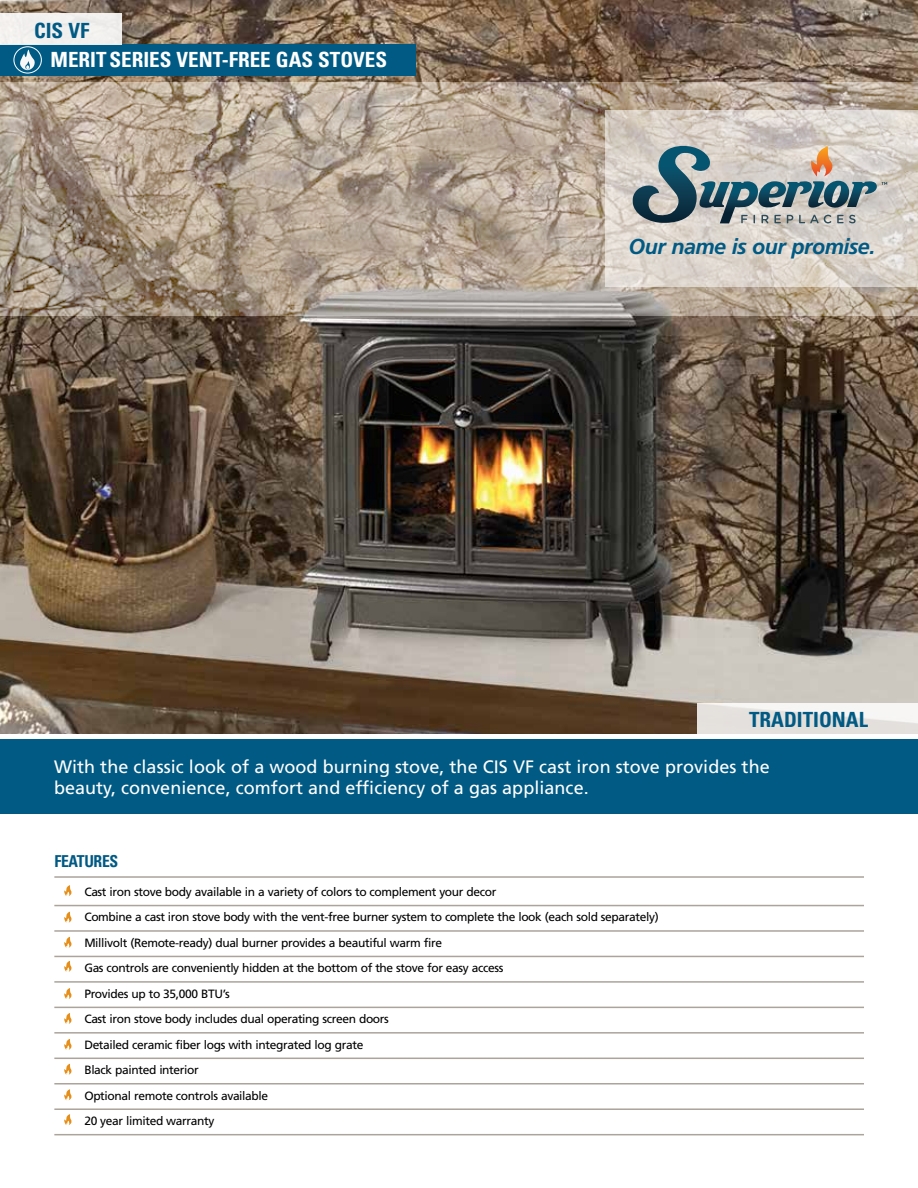
<style>
.page{position:relative;width:918px;height:1188px;background:#fff}
.page>*{position:absolute;margin:0;border:0;box-sizing:border-box;transform-origin:0 0}
.t1{font:italic 700 21.6px "Frutiger LT Std";letter-spacing:-.025em;color:#005a84}
.t2{font:21px "Univers Com 67 Bold Cond";color:#fff}
.t3{font:21px "Univers Com 67 Bold Cond";color:#005a84}
.t4{font:18px/21.6px "Frutiger LT Std";letter-spacing:.005em;color:#fff}
.t5{font:16.5px "Univers Com 67 Bold Cond";letter-spacing:-.02em;color:#005a84;scale:.95 1}
.t6{font:12px/25.5px "Frutiger LT Std";letter-spacing:-.03em;color:#000}
</style>
<div class="page">
<hr style="left:54px;top:876px;width:810px;height:2px;background:#aca39b">
<hr style="left:54px;top:905px;width:810px;height:1px;background:#aca39b">
<hr style="left:54px;top:930px;width:810px;height:2px;background:#aca39b">
<hr style="left:54px;top:956px;width:810px;height:1px;background:#aca39b">
<hr style="left:54px;top:981px;width:810px;height:2px;background:#aca39b">
<hr style="left:54px;top:1007px;width:810px;height:1px;background:#aca39b">
<hr style="left:54px;top:1032px;width:810px;height:2px;background:#aca39b">
<hr style="left:54px;top:1058px;width:810px;height:1px;background:#aca39b">
<hr style="left:54px;top:1083px;width:810px;height:2px;background:#aca39b">
<hr style="left:54px;top:1108px;width:810px;height:2px;background:#aca39b">
<hr style="left:54px;top:1134px;width:810px;height:1px;background:#aca39b">
<svg style="left:64px;top:937px;width:8px;height:11px"></svg>
<img style="left:0;top:0;width:918px;height:733px">
<svg style="left:0;top:83px;width:918px;height:233px;background:#b0a190"></svg>
<div style="left:0;top:45px;width:416px;height:31px;background:#005a84"></div>
<div style="left:0;top:13px;width:122px;height:32px;background:#f2f1ef"></div>
<div style="left:0;top:740px;width:918px;height:74px;background:#005a84"></div>
<svg style="left:64px;top:885px;width:8px;height:11px"></svg>
<svg style="left:64px;top:912px;width:8px;height:11px"></svg>
<svg style="left:64px;top:961px;width:8px;height:11px"></svg>
<svg style="left:64px;top:988px;width:8px;height:11px"></svg>
<svg style="left:64px;top:1039px;width:8px;height:11px"></svg>
<svg style="left:64px;top:1089px;width:8px;height:11px"></svg>
<svg style="left:64px;top:1013px;width:8px;height:11px"></svg>
<svg style="left:64px;top:1064px;width:8px;height:11px"></svg>
<svg style="left:64px;top:1114px;width:8px;height:11px"></svg>
<svg style="left:606px;top:110px;width:312px;height:177px;background:#dad2ca"></svg>
<svg style="left:633px;top:146px;width:254px;height:77px;background:#9ba4a5"></svg>
<svg style="left:698px;top:703px;width:220px;height:31px;fill:#e5e1dd"></svg>
<svg style="left:13px;top:46px;width:29px;height:28px"></svg>
<h2 class="t3" style="left:34px;top:18px;width:57px">CIS VF</h2>
<h2 class="t2" style="left:51px;top:47px;width:338px">MERIT SERIES VENT-FREE GAS STOVES</h2>
<h1 class="t1" style="left:628px;top:233px;width:248px">Our name is our promise.</h1>
<h2 class="t3" style="left:749px;top:707px;width:121px">TRADITIONAL</h2>
<h3 class="t4" style="left:54px;top:756px;width:717px">With the classic look of a wood burning stove, the CIS VF cast iron stove provides the beauty, convenience, comfort and efficiency of a gas appliance.</h3>
<h3 class="t5" style="left:54px;top:851px;width:69px">FEATURES</h3>
<p class="t6" style="left:84px;top:879px;width:576px">Cast iron stove body available in a variety of colors to complement your decor<br>Combine a cast iron stove body with the vent-free burner system to complete the look (each sold separately)<br>Millivolt (Remote-ready) dual burner provides a beautiful warm fire<br>Gas controls are conveniently hidden at the bottom of the stove for easy access<br>Provides up to 35,000 BTU’s<br>Cast iron stove body includes dual operating screen doors<br>Detailed ceramic fiber logs with integrated log grate<br>Black painted interior<br>Optional remote controls available<br>20 year limited warranty</p>
</div>
